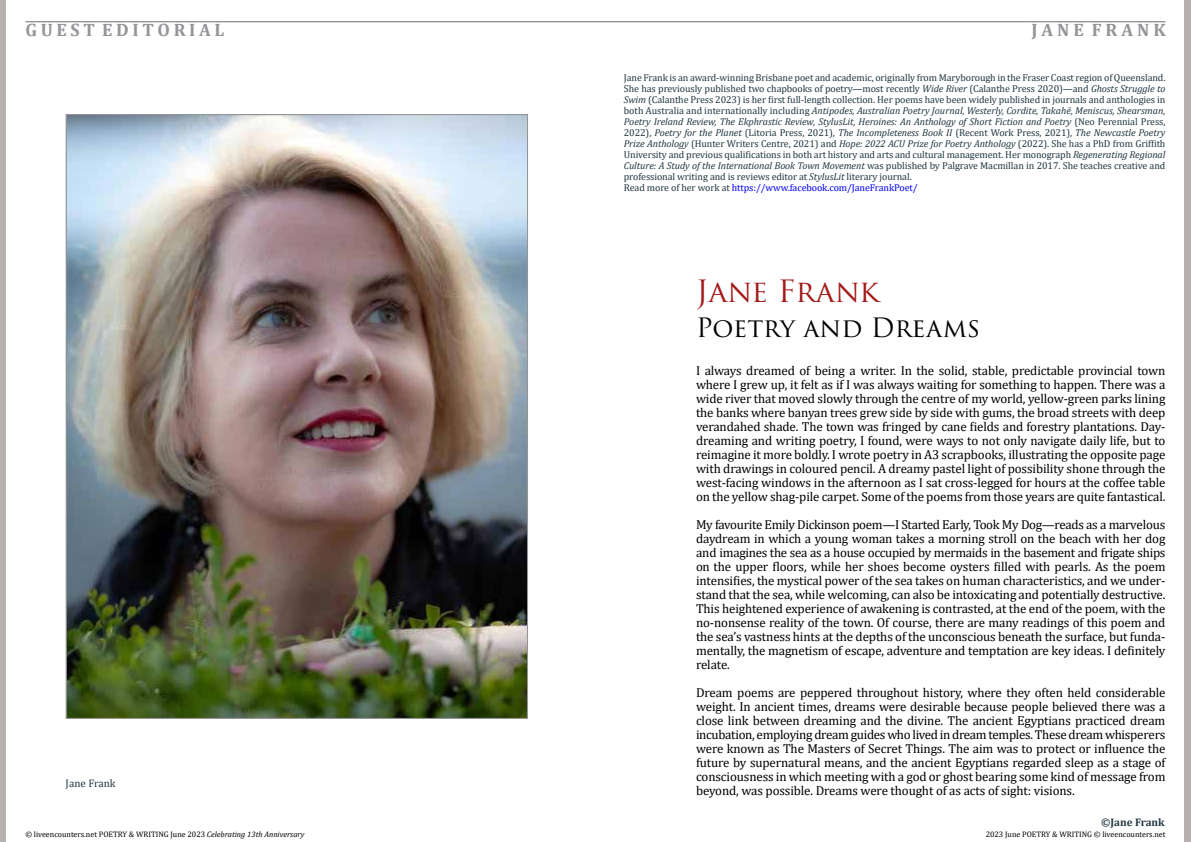
<style>
.page{position:relative;width:1191px;height:842px;background:#fff}
.page>*{position:absolute;margin:0;border:0;box-sizing:border-box;transform-origin:0 0}
.t1{font:30px "Trajan Pro";color:#a31a1a}
.t2{font:26px "Trajan Pro 3";color:#000}
.t3{font:700 18px "Cambria";color:#939598}
.t4{font:13px/14px "Cambria";letter-spacing:-.01em;color:#000;text-align:justify}
.t5{font:700 11px "Cambria";color:#223742}
.t6{font:11px "Cambria";color:#223742}
.t7{font:10px/11px "Cambria";letter-spacing:-.01em;color:#223742}
.t8{font:8px "Cambria";color:#000}
.s1{font-style:italic}
.s2{color:#00f}
</style>
<div class="page">
<hr style="left:26px;top:21px;width:1139px;height:1px;background:#6d6e71">
<img style="left:68px;top:117px;width:457px;height:599px">
<h3 class="t3" style="left:26px;top:17px;width:200px">G U E S T E D I T O R I A L</h3>
<p class="t6" style="left:66px;top:776px;width:51px">Jane Frank</p>
<h3 class="t3" style="left:1031px;top:17px;width:136px">J A N E F R A N K</h3>
<p class="t7" style="left:624px;top:72px;width:543px">Jane Frank is an award-winning Brisbane poet and academic, originally from Maryborough in the Fraser Coast region of Queensland.<br>She has previously published two chapbooks of poetry—most recently <span class="s1">Wide River</span> (Calanthe Press 2020)—and <span class="s1">Ghosts Struggle to Swim</span> (Calanthe Press 2023) is her first full-length collection. Her poems have been widely published in journals and anthologies in both Australia and internationally including <span class="s1">Antipodes, Australian Poetry Journal, Westerly, Cordite, Takahē, Meniscus, Shearsman, Poetry Ireland Review, The Ekphrastic Review, StylusLit, Heroines: An Anthology of Short Fiction and Poetry</span> (Neo Perennial Press, 2022), <span class="s1">Poetry for the Planet</span> (Litoria Press, 2021), <span class="s1">The Incompleteness Book II</span> (Recent Work Press, 2021), <span class="s1">The Newcastle Poetry Prize Anthology</span> (Hunter Writers Centre, 2021) and <span class="s1">Hope: 2022 ACU Prize for Poetry Anthology</span> (2022). She has a PhD from Griffith University and previous qualifications in both art history and arts and cultural management. Her monograph <span class="s1">Regenerating Regional Culture: A Study of the International Book Town Movement</span> was published by Palgrave Macmillan in 2017. She teaches creative and professional writing and is reviews editor at <span class="s1">StylusLit</span> literary journal.<br>Read more of her work at <span class="s2">https://www.facebook.com/JaneFrankPoet/</span></p>
<h1 class="t1" style="left:696px;top:272px;width:184px">Jane Frank</h1>
<h2 class="t2" style="left:696px;top:310px;width:286px">Poetry and Dreams</h2>
<p class="t4" style="left:696px;top:364px;width:471px">I always dreamed of being a writer. In the solid, stable, predictable provincial town where I grew up, it felt as if I was always waiting for something to happen. There was a wide river that moved slowly through the centre of my world, yellow-green parks lining the banks where banyan trees grew side by side with gums, the broad streets with deep verandahed shade. The town was fringed by cane fields and forestry plantations. Day&shy;dreaming and writing poetry, I found, were ways to not only navigate daily life, but to reimagine it more boldly. I wrote poetry in A3 scrapbooks, illustrating the opposite page with drawings in coloured pencil. A dreamy pastel light of possibility shone through the west-facing windows in the afternoon as I sat cross-legged for hours at the coffee table on the yellow shag-pile carpet. Some of the poems from those years are quite fantastical.</p>
<p class="t4" style="left:696px;top:518px;width:471px">My favourite Emily Dickinson poem—I Started Early, Took My Dog—reads as a marvelous daydream in which a young woman takes a morning stroll on the beach with her dog and imagines the sea as a house occupied by mermaids in the basement and frigate ships on the upper floors, while her shoes become oysters filled with pearls. As the poem intensifies, the mystical power of the sea takes on human characteristics, and we under&shy;stand that the sea, while welcoming, can also be intoxicating and potentially destructive.<br>This heightened experience of awakening is contrasted, at the end of the poem, with the no-nonsense reality of the town. Of course, there are many readings of this poem and the sea’s vastness hints at the depths of the unconscious beneath the surface, but funda&shy;mentally, the magnetism of escape, adventure and temptation are key ideas. I definitely relate.</p>
<p class="t4" style="left:696px;top:686px;width:471px">Dream poems are peppered throughout history, where they often held considerable weight. In ancient times, dreams were desirable because people believed there was a close link between dreaming and the divine. The ancient Egyptians practiced dream incubation, employing dream guides who lived in dream temples. These dream whisperers were known as The Masters of Secret Things. The aim was to protect or influence the future by supernatural means, and the ancient Egyptians regarded sleep as a stage of consciousness in which meeting with a god or ghost bearing some kind of message from beyond, was possible. Dreams were thought of as acts of sight: visions.</p>
<p class="t5" style="left:1101px;top:814px;width:65px">©Jane Frank</p>
<p class="t8" style="left:25px;top:829px;width:281px">© liveencounters.net POETRY &amp; WRITING June 2023 <span class="s1">Celebrating 13th Anniversary</span></p>
<p class="t8" style="left:985px;top:830px;width:181px">2023 June POETRY &amp; WRITING © liveencounters.net</p>
</div>
